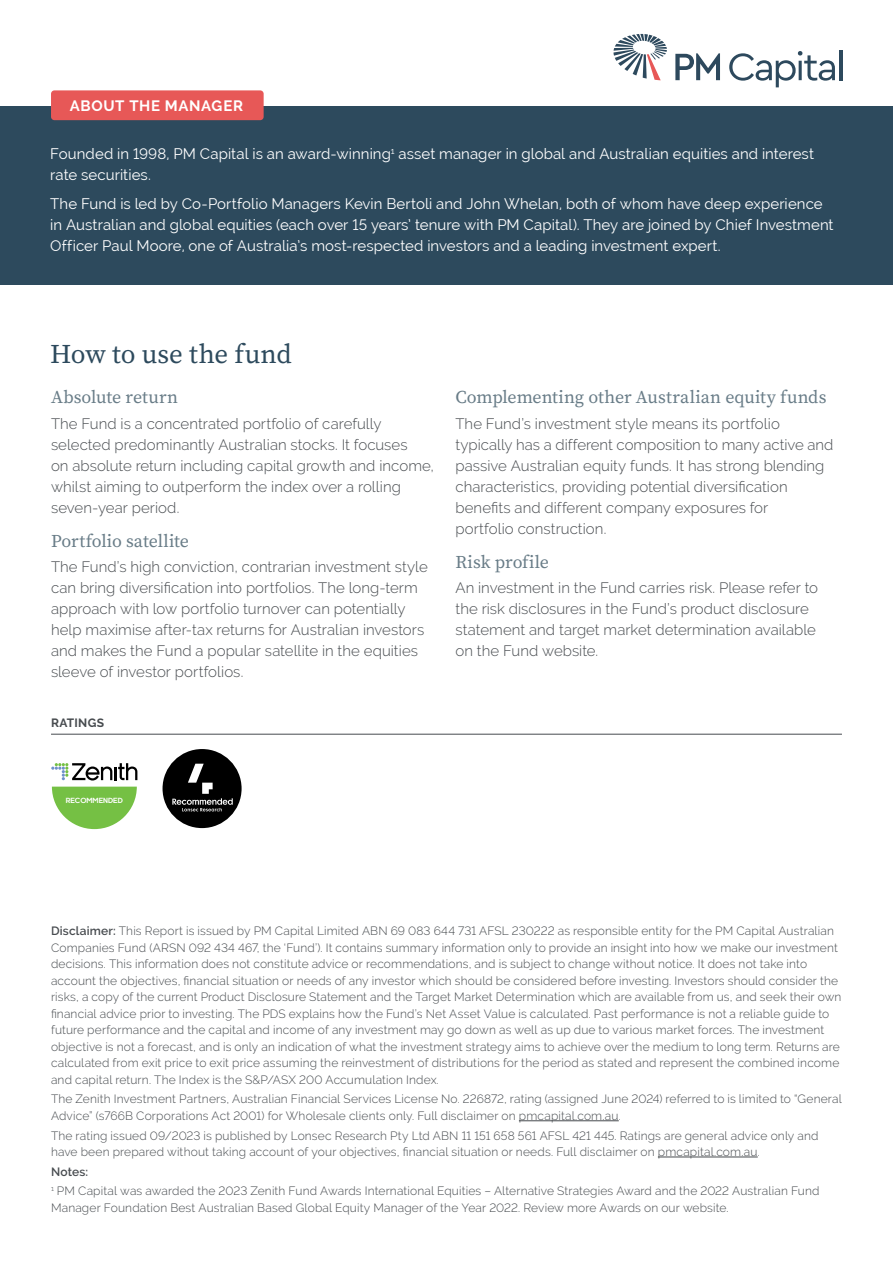
<style>
.page{position:relative;width:893px;height:1263px;background:#fff}
.page>*{position:absolute;margin:0;border:0;box-sizing:border-box;transform-origin:0 0}
.t1{font:27px "Source Serif Variable";letter-spacing:-.01em;color:#2d4a5d}
.t2{font:18px "Source Serif Variable";color:#687c87}
.t3{font:300 15px/21px "Raleway";letter-spacing:.005em;color:#474b4f}
.t4{font:15px/21px "Raleway";letter-spacing:.005em;color:#fff}
.t5{font:700 15px "Raleway";letter-spacing:.04em;color:#fff}
.t6{font:300 12px/16.5px "Raleway";letter-spacing:.01em;color:#474b4f}
.t7{font:700 12px "Raleway";letter-spacing:.03em;color:#474b4f}
.t8{font:700 6.9px "Kaleko 105";color:#fff}
.s1{font-weight:600}
</style>
<div class="page">
<svg style="left:51px;top:763px;width:86px;height:17px"></svg>
<svg style="left:52px;top:787px;width:85px;height:42px"></svg>
<div style="left:163px;top:749px;width:79px;height:79px;background:#000;border-radius:50%"></div>
<svg style="left:172px;top:764px;width:61px;height:47px"></svg>
<div style="left:0;top:106px;width:893px;height:179px;background:#2d4a5d"></div>
<hr style="left:519px;top:1120px;width:100px;height:1px;background:#474b4f">
<hr style="left:658px;top:1157px;width:100px;height:1px;background:#474b4f">
<div style="left:51px;top:90px;width:213px;height:30px;background:#e75857;border-radius:3px"></div>
<hr style="left:51px;top:734px;width:791px;height:1px;background:#474b4f">
<svg style="left:675px;top:53px;width:45px;height:27px"></svg>
<svg style="left:729px;top:51px;width:106px;height:36px"></svg>
<hr style="left:839px;top:50px;width:3px;height:30px;background:#2d495d">
<svg style="left:613px;top:34px;width:54px;height:46px"></svg>
<p class="t5" style="left:70px;top:97px;width:175px">ABOUT THE MANAGER</p>
<p class="t4" style="left:50px;top:143px;width:765px">Founded in 1998, PM Capital is an award-winning<sup>1</sup> asset manager in global and Australian equities and interest rate securities.</p>
<p class="t4" style="left:50px;top:193px;width:785px">The Fund is led by Co-Portfolio Managers Kevin Bertoli and John Whelan, both of whom have deep experience in Australian and global equities (each over 15 years’ tenure with PM Capital). They are joined by Chief Investment<br>Officer Paul Moore, one of Australia’s most-respected investors and a leading investment expert.</p>
<h1 class="t1" style="left:50px;top:336px;width:243px">How to use the fund</h1>
<h2 class="t2" style="left:51px;top:385px;width:129px">Absolute return</h2>
<p class="t3" style="left:51px;top:413px;width:385px">The Fund is a concentrated portfolio of carefully selected predominantly Australian stocks. It focuses<br>on absolute return including capital growth and income, whilst aiming to outperform the index over a rolling seven-year period.</p>
<h2 class="t2" style="left:51px;top:528px;width:140px">Portfolio satellite</h2>
<p class="t3" style="left:51px;top:556px;width:378px">The Fund’s high conviction, contrarian investment style can bring diversification into portfolios. The long-term approach with low portfolio turnover can potentially help maximise after-tax returns for Australian investors and makes the Fund a popular satellite in the equities sleeve of investor portfolios.</p>
<p class="t7" style="left:51px;top:716px;width:55px">RATINGS</p>
<h2 class="t2" style="left:455px;top:385px;width:372px">Complementing other Australian equity funds</h2>
<p class="t3" style="left:455px;top:413px;width:379px">The Fund’s investment style means its portfolio typically has a different composition to many active and passive Australian equity funds. It has strong blending characteristics, providing potential diversification benefits and different company exposures for<br>portfolio construction.</p>
<h2 class="t2" style="left:455px;top:549px;width:95px">Risk profile</h2>
<p class="t3" style="left:455px;top:577px;width:364px">An investment in the Fund carries risk. Please refer to the risk disclosures in the Fund’s product disclosure statement and target market determination available on the Fund website.</p>
<p class="t8" style="left:66px;top:797px;width:59px">RECOMMENDED</p>
<p class="t6" style="left:51px;top:923px;width:792px"><span class="s1">Disclaimer:</span> This Report is issued by PM Capital Limited ABN 69 083 644 731 AFSL 230222 as responsible entity for the PM Capital Australian Companies Fund (ARSN 092 434 467, the ‘Fund’). It contains summary information only to provide an insight into how we make our investment decisions. This information does not constitute advice or recommendations, and is subject to change without notice. It does not take into account the objectives, financial situation or needs of any investor which should be considered before investing. Investors should consider the risks, a copy of the current Product Disclosure Statement and the Target Market Determination which are available from us, and seek their own financial advice prior to investing. The PDS explains how the Fund’s Net Asset Value is calculated. Past performance is not a reliable guide to future performance and the capital and income of any investment may go down as well as up due to various market forces. The investment objective is not a forecast, and is only an indication of what the investment strategy aims to achieve over the medium to long term. Returns are calculated from exit price to exit price assuming the reinvestment of distributions for the period as stated and represent the combined income and capital return. The Index is the S&amp;P/ASX 200 Accumulation Index.</p>
<p class="t6" style="left:51px;top:1091px;width:792px">The Zenith Investment Partners, Australian Financial Services License No. 226872, rating (assigned June 2024) referred to is limited to “General<br>Advice” (s766B Corporations Act 2001) for Wholesale clients only. Full disclaimer on pmcapital.com.au.</p>
<p class="t6" style="left:51px;top:1127px;width:769px">The rating issued 09/2023 is published by Lonsec Research Pty Ltd ABN 11 151 658 561 AFSL 421 445. Ratings are general advice only and have been prepared without taking account of your objectives, financial situation or needs. Full disclaimer on pmcapital.com.au.</p>
<p class="t6" style="left:51px;top:1162px;width:770px;line-height:19.6px"><span class="s1">Notes:<br></span><sup>1</sup> PM Capital was awarded the 2023 Zenith Fund Awards International Equities – Alternative Strategies Award and the 2022 Australian Fund</p>
<p class="t6" style="left:51px;top:1199px;width:679px">Manager Foundation Best Australian Based Global Equity Manager of the Year 2022. Review more Awards on our website.</p>
</div>
